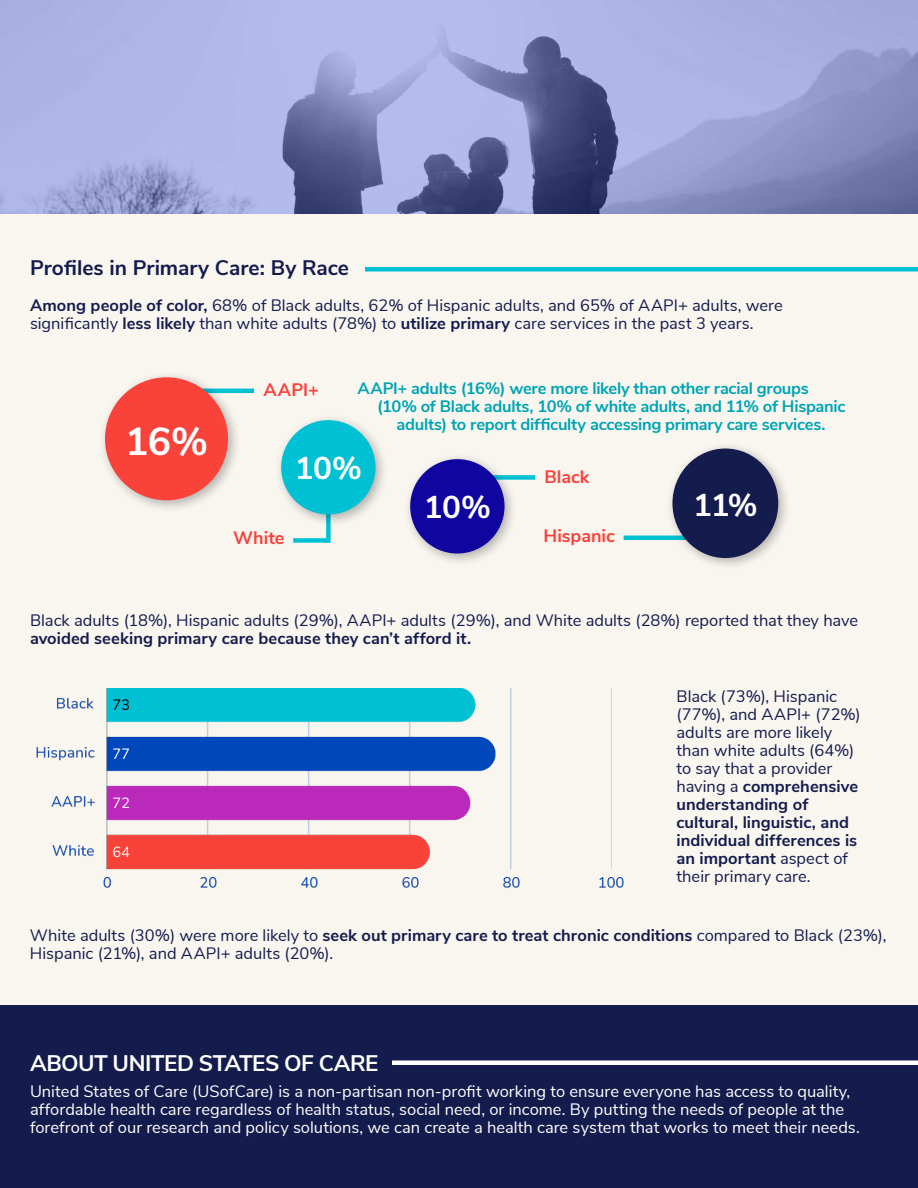
<style>
.page{position:relative;width:918px;height:1188px;background:#fff}
.page>*{position:absolute;margin:0;border:0;box-sizing:border-box;transform-origin:0 0}
.t1{font:700 39px "Nunito Sans";color:#fff}
.t2{font:700 31.5px "Nunito Sans";color:#fff}
.t3{font:700 22.5px "Nunito Sans";letter-spacing:-.02em;color:#fff}
.t4{font:700 21px "Nunito Sans";color:#141b4d}
.t5{font:700 18px "Nunito Sans";color:#f9423a}
.t6{font:16.5px/18px "Nunito Sans";color:#141b4d}
.t7{font:16.5px/18px "Nunito Sans";color:#fff}
.t8{font:700 16.5px "Nunito Sans";letter-spacing:-.015em;color:#00a4b3}
.t9{font:700 16.5px "Nunito Sans";letter-spacing:.005em;color:#141b4d}
.s1{font-weight:700}
</style>
<div class="page">
<div style="left:0;top:214px;width:918px;height:791px;background:#f9f6f0"></div>
<div style="left:0;top:1005px;width:918px;height:183px;background:#141b4d"></div>
<div style="left:365px;top:267px;width:553px;height:5px;background:#00c1d4"></div>
<div style="left:392px;top:1060px;width:526px;height:5px;background:#fff"></div>
<hr style="left:180px;top:389px;width:74px;height:4px;background:#00c1d4">
<div style="left:461px;top:475px;width:74px;height:5px;background:#00c1d4"></div>
<hr style="left:624px;top:536px;width:74px;height:4px;background:#00c1d4">
<div style="left:293px;top:538px;width:35px;height:5px;background:#00c1d4"></div>
<div style="left:326px;top:508px;width:5px;height:35px;background:#00c1d4"></div>
<svg style="left:0;top:0;width:918px;height:214px;background:#979ed0"></svg>
<img style="left:36px;top:688px;width:588px;height:200px">
<div style="left:98px;top:370px;width:143px;height:143px;background:#000;opacity:.29"></div>
<div style="left:105px;top:377px;width:123px;height:123px;background:#f9423a;border-radius:50%"></div>
<div style="left:274px;top:413px;width:115px;height:114px;background:#000;opacity:.29"></div>
<div style="left:281px;top:420px;width:95px;height:95px;background:#00c1d4;border-radius:50%"></div>
<div style="left:403px;top:452px;width:115px;height:114px;background:#000;opacity:.29"></div>
<div style="left:410px;top:459px;width:95px;height:95px;background:#10069f;border-radius:50%"></div>
<div style="left:665px;top:441px;width:126px;height:130px;background:#000;opacity:.29"></div>
<div style="left:672px;top:449px;width:106px;height:109px;background:#141b4d;border-radius:50%"></div>
<p class="t4" style="left:30px;top:252px;width:321px">Profiles in Primary Care: By Race</p>
<p class="t6" style="left:30px;top:295px;width:754px"><span class="s1">Among people of color,</span> 68% of Black adults, 62% of Hispanic adults, and 65% of AAPI+ adults, were significantly <span class="s1">less likely</span> than white adults (78%) to <span class="s1">utilize primary</span> care services in the past 3 years.</p>
<h1 class="t1" style="left:125px;top:413px;width:84px">16%</h1>
<p class="t5" style="left:264px;top:377px;width:57px">AAPI+</p>
<p class="t8" style="left:358px;top:376px;width:453px">AAPI+ adults (16%) were more likely than other racial groups</p>
<p class="t8" style="left:377px;top:394px;width:470px">(10% of Black adults, 10% of white adults, and 11% of Hispanic</p>
<p class="t8" style="left:397px;top:412px;width:431px">adults) to report difficulty accessing primary care services.</p>
<h2 class="t2" style="left:295px;top:445px;width:69px">10%</h2>
<p class="t5" style="left:544px;top:463px;width:47px">Black</p>
<h2 class="t2" style="left:424px;top:484px;width:69px">10%</h2>
<h2 class="t2" style="left:693px;top:482px;width:66px">11%</h2>
<p class="t5" style="left:233px;top:525px;width:53px">White</p>
<p class="t5" style="left:544px;top:522px;width:73px">Hispanic</p>
<p class="t6" style="left:30px;top:610px;width:830px">Black adults (18%), Hispanic adults (29%), AAPI+ adults (29%), and White adults (28%) reported that they have</p>
<p class="t9" style="left:30px;top:626px;width:443px">avoided seeking primary care because they can’t afford it.</p>
<p class="t6" style="left:677px;top:686px;width:186px">Black (73%), Hispanic (77%), and AAPI+ (72%) adults are more likely than white adults (64%) to say that a provider having a <span class="s1">comprehensive understanding of cultural, linguistic, and individual differences is an important</span> aspect of their primary care.</p>
<p class="t6" style="left:30px;top:925px;width:858px">White adults (30%) were more likely to <span class="s1">seek out primary care to treat chronic conditions</span> compared to Black (23%),<br>Hispanic (21%), and AAPI+ adults (20%).</p>
<h3 class="t3" style="left:30px;top:1047px;width:350px">ABOUT UNITED STATES OF CARE</h3>
<p class="t7" style="left:30px;top:1081px;width:831px">United States of Care (USofCare) is a non-partisan non-profit working to ensure everyone has access to quality, affordable health care regardless of health status, social need, or income. By putting the needs of people at the forefront of our research and policy solutions, we can create a health care system that works to meet their needs.</p>
</div>
